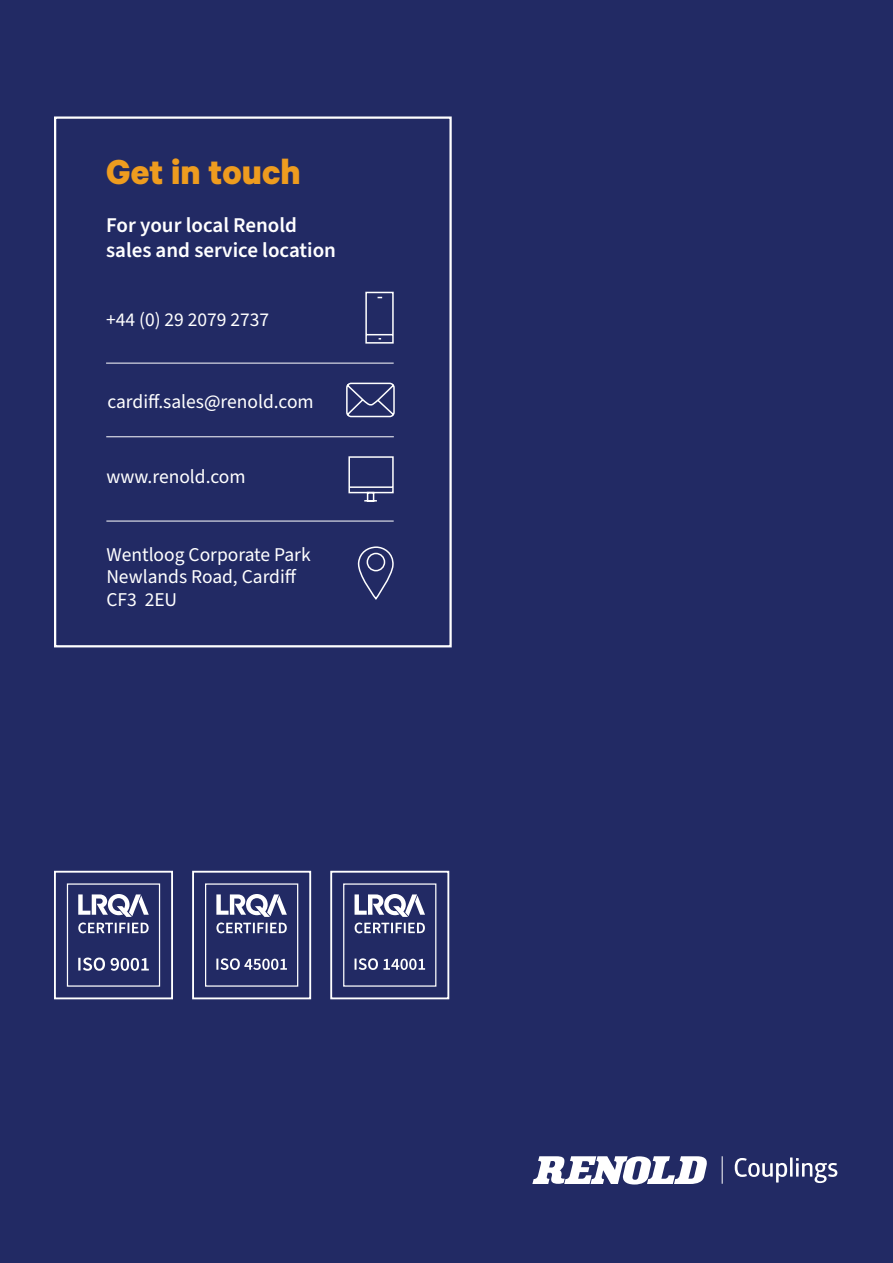
<style>
.page{position:relative;width:893px;height:1263px;background:#222a64}
.page>*{position:absolute;margin:0;border:0;box-sizing:border-box;transform-origin:0 0}
.t1{font:700 39px "Calibre";color:#ee9c1f}
.t2{font:600 21px/25.5px "Source Sans Pro";color:#fff}
.t3{font:19.5px "Source Sans Pro";color:#fff}
</style>
<div class="page">
<svg style="left:532px;top:1156px;width:175px;height:28px"></svg>
<svg style="left:735px;top:1157px;width:102px;height:26px"></svg>
<svg style="left:722px;top:1156px;width:1px;height:28px"></svg>
<div style="left:54px;top:116px;width:398px;height:531px;border:2px solid #fff"></div>
<svg style="left:365px;top:291px;width:29px;height:53px"></svg>
<hr style="left:106px;top:363px;width:288px;height:1px;background:#fff">
<svg style="left:348px;top:456px;width:46px;height:46px"></svg>
<svg style="left:357px;top:546px;width:37px;height:54px"></svg>
<hr style="left:106px;top:521px;width:288px;height:1px;background:#fff">
<svg style="left:346px;top:382px;width:49px;height:36px"></svg>
<hr style="left:106px;top:436px;width:288px;height:1px;background:#fff">
<div style="left:54px;top:871px;width:119px;height:128px;border:2px solid #fff"></div>
<div style="left:67px;top:883px;width:93px;height:104px;border:1px solid #fff"></div>
<svg style="left:78px;top:894px;width:71px;height:39px"></svg>
<svg style="left:78px;top:957px;width:71px;height:14px"></svg>
<div style="left:192px;top:871px;width:119px;height:128px;border:2px solid #fff"></div>
<div style="left:205px;top:883px;width:93px;height:104px;border:1px solid #fff"></div>
<svg style="left:216px;top:894px;width:71px;height:39px"></svg>
<svg style="left:216px;top:958px;width:71px;height:12px"></svg>
<div style="left:330px;top:871px;width:119px;height:128px;border:2px solid #fff"></div>
<div style="left:343px;top:883px;width:93px;height:104px;border:1px solid #fff"></div>
<svg style="left:355px;top:894px;width:70px;height:39px"></svg>
<svg style="left:355px;top:958px;width:70px;height:12px"></svg>
<p class="t1" style="left:106px;top:148px;width:196px">Get in touch</p>
<p class="t2" style="left:106px;top:213px;width:231px">For your local Renold sales and service location</p>
<p class="t3" style="left:106px;top:306px;width:165px">+44 (0) 29 2079 2737</p>
<p class="t3" style="left:107px;top:389px;width:208px">cardiff.sales@renold.com</p>
<p class="t3" style="left:106px;top:463px;width:141px">www.renold.com</p>
<p class="t3" style="left:106px;top:541px;width:206px">Wentloog Corporate Park</p>
<p class="t3" style="left:106px;top:563px;width:192px">Newlands Road, Cardiff</p>
<p class="t3" style="left:106px;top:586px;width:72px">CF3 2EU</p>
</div>
